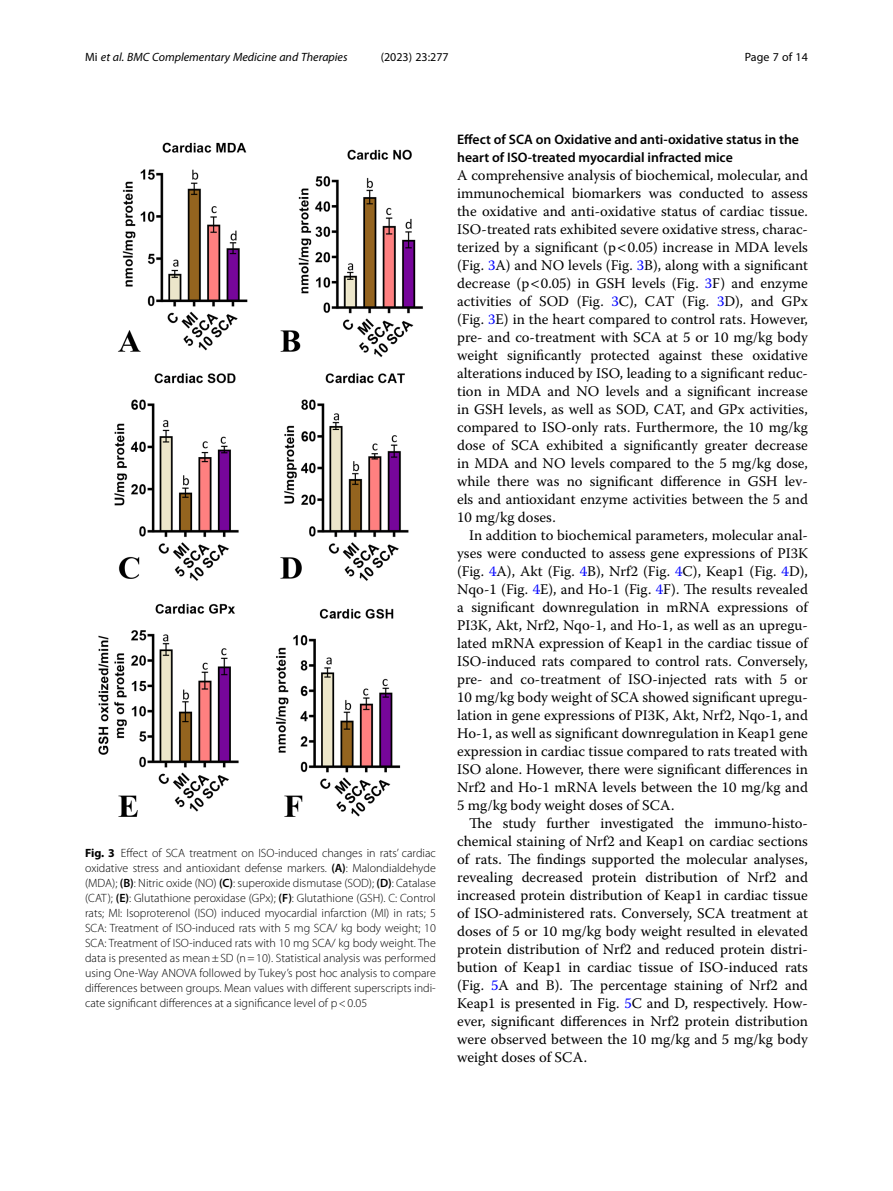
<style>
.page{position:relative;width:893px;height:1191px;background:#fff}
.page>*{position:absolute;margin:0;border:0;box-sizing:border-box;transform-origin:0 0}
.Body_Text_Indent{font:14.7px/18px "Warnock Pro";color:#000;text-align:justify}
.Body_Text{font:14.7px/18px "Warnock Pro";color:#000;text-align:justify}
.Head_2{font:600 13.8px/18px "Myriad Pro";color:#000}
.Figure_Caption{font:300 12px/15px "Myriad Pro";color:#000;text-align:justify}
.t1{font:italic 12px "Myriad Pro";color:#000}
.t2{font:12px "Myriad Pro";color:#000}
.s1{font-style:normal}
.s2{font-weight:700}
.s3{font-weight:600}
.s4{color:#00f}
</style>
<div class="page">
<img style="left:98px;top:142px;width:325px;height:675px">
<p class="t1" style="left:85px;top:50px;width:264px"><span class="s1">Mi</span> et al. BMC Complementary Medicine and Therapies</p>
<p class="t2" style="left:381px;top:50px;width:70px">(2023) 23:277</p>
<p class="t2" style="left:745px;top:50px;width:65px">Page 7 of 14</p>
<p class="Figure_Caption" style="left:85px;top:846px;width:352px"><span class="s2">Fig. 3</span> Effect of SCA treatment on ISO-induced changes in rats’ cardiac oxidative stress and antioxidant defense markers. <span class="s3">(A)</span>: Malondialdehyde (MDA); <span class="s3">(B)</span>: Nitric oxide (NO) <span class="s3">(C)</span>: superoxide dismutase (SOD); <span class="s3">(D)</span>: Catalase (CAT); <span class="s3">(E)</span>: Glutathione peroxidase (GPx); <span class="s3">(F)</span>: Glutathione (GSH). C: Control rats; MI: Isoproterenol (ISO) induced myocardial infarction (MI) in rats; 5<br>SCA: Treatment of ISO-induced rats with 5 mg SCA/ kg body weight; 10<br>SCA: Treatment of ISO-induced rats with 10 mg SCA/ kg body weight. The data is presented as mean±SD (n=10). Statistical analysis was performed using One-Way ANOVA followed by Tukey’s post hoc analysis to compare differences between groups. Mean values with different superscripts indi&shy;cate significant differences at a significance level of p&lt;0.05</p>
<p class="Head_2" style="left:457px;top:130px;width:343px">Effect of SCA on Oxidative and anti-oxidative status in the heart of ISO-treated myocardial infracted mice</p>
<p class="Body_Text" style="left:457px;top:166px;width:352px">A comprehensive analysis of biochemical, molecular, and immunochemical biomarkers was conducted to assess the oxidative and anti-oxidative status of cardiac tissue.<br>ISO-treated rats exhibited severe oxidative stress, charac&shy;terized by a significant (p 0.05) increase in MDA levels (Fig. <span class="s4">3</span>A) and NO levels (Fig. <span class="s4">3</span>B), along with a significant decrease (p 0.05) in GSH levels (Fig. <span class="s4">3</span>F) and enzyme activities of SOD (Fig. <span class="s4">3</span>C), CAT (Fig. <span class="s4">3</span>D), and GPx (Fig. <span class="s4">3</span>E) in the heart compared to control rats. However, pre- and co-treatment with SCA at 5 or 10 mg/kg body weight significantly protected against these oxidative alterations induced by ISO, leading to a significant reduc&shy;tion in MDA and NO levels and a significant increase in GSH levels, as well as SOD, CAT, and GPx activities, compared to ISO-only rats. Furthermore, the 10 mg/kg dose of SCA exhibited a significantly greater decrease in MDA and NO levels compared to the 5 mg/kg dose, while there was no significant difference in GSH lev&shy;els and antioxidant enzyme activities between the 5 and 10 mg/kg doses.</p>
<p class="Body_Text_Indent" style="left:457px;top:526px;width:352px;text-indent:12px">In addition to biochemical parameters, molecular anal&shy;yses were conducted to assess gene expressions of PI3K (Fig. <span class="s4">4</span>A), Akt (Fig. <span class="s4">4</span>B), Nrf2 (Fig. <span class="s4">4</span>C), Keap1 (Fig. <span class="s4">4</span>D), Nqo-1 (Fig. <span class="s4">4</span>E), and Ho-1 (Fig. <span class="s4">4</span>F). The results revealed a significant downregulation in mRNA expressions of PI3K, Akt, Nrf2, Nqo-1, and Ho-1, as well as an upregu&shy;lated mRNA expression of Keap1 in the cardiac tissue of ISO-induced rats compared to control rats. Conversely, pre- and co-treatment of ISO-injected rats with 5 or 10 mg/kg body weight of SCA showed significant upregu&shy;lation in gene expressions of PI3K, Akt, Nrf2, Nqo-1, and Ho-1, as well as significant downregulation in Keap1 gene expression in cardiac tissue compared to rats treated with ISO alone. However, there were significant differences in Nrf2 and Ho-1 mRNA levels between the 10 mg/kg and 5 mg/kg body weight doses of SCA.</p>
<p class="Body_Text_Indent" style="left:457px;top:814px;width:352px;text-indent:12px">The study further investigated the immuno-histo&shy;chemical staining of Nrf2 and Keap1 on cardiac sections of rats. The findings supported the molecular analyses, revealing decreased protein distribution of Nrf2 and increased protein distribution of Keap1 in cardiac tissue of ISO-administered rats. Conversely, SCA treatment at doses of 5 or 10 mg/kg body weight resulted in elevated protein distribution of Nrf2 and reduced protein distri&shy;bution of Keap1 in cardiac tissue of ISO-induced rats (Fig. <span class="s4">5</span>A and B). The percentage staining of Nrf2 and Keap1 is presented in Fig. <span class="s4">5</span>C and D, respectively. How&shy;ever, significant differences in Nrf2 protein distribution were observed between the 10 mg/kg and 5 mg/kg body weight doses of SCA.</p>
</div>
